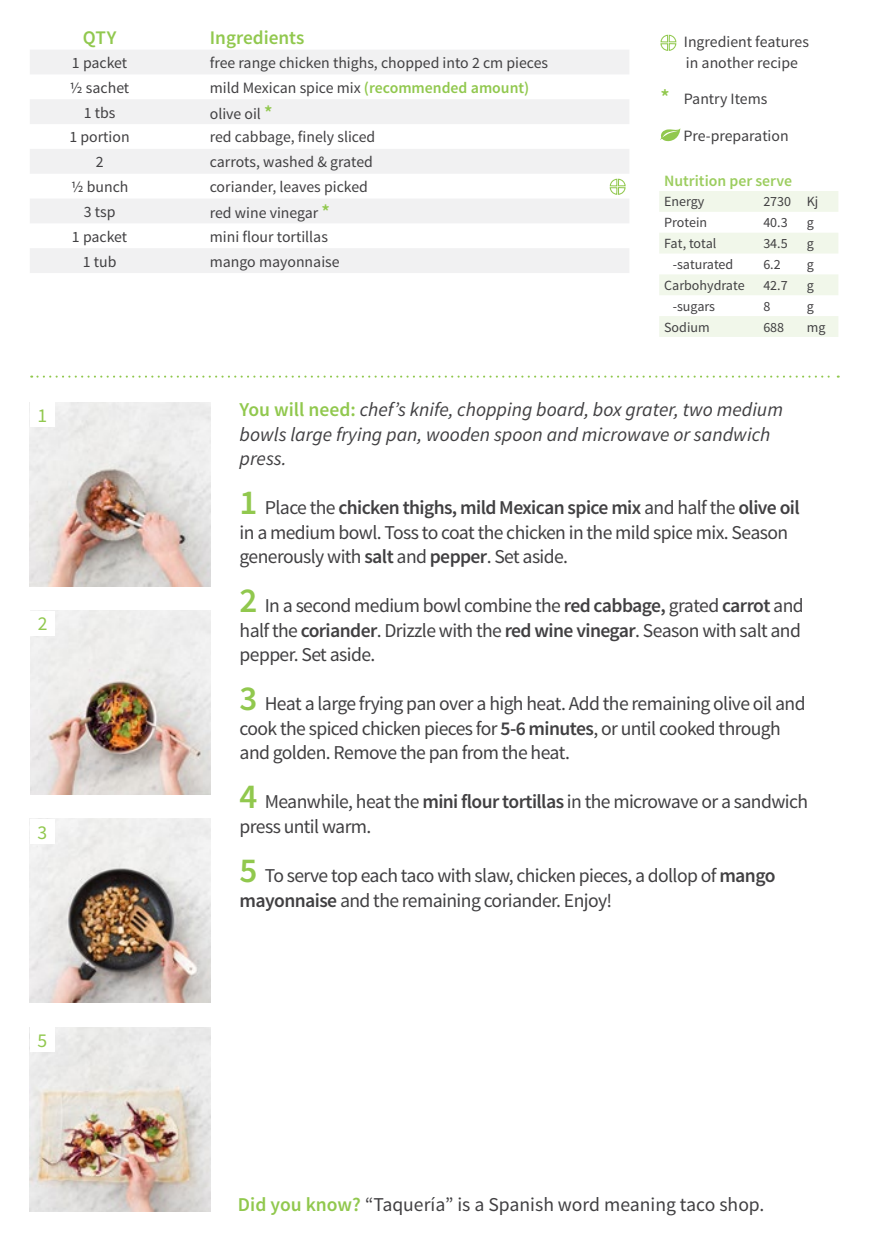
<style>
.page{position:relative;width:869px;height:1241px;background:#fff}
.page>*{position:absolute;margin:0;border:0;box-sizing:border-box;transform-origin:0 0}
.t1{font:19.6px/24.5px "Source Sans Pro";letter-spacing:-.03em;color:#414042}
.t2{font:italic 19.6px/24.5px "Source Sans Pro";color:#414042}
.t3{font:19.6px "Source Sans Pro";color:#414042}
.t4{font:19.6px "Source Sans Pro";color:#91c84e}
.t5{font:600 19.25px "Source Sans Pro";color:#91c84e}
.t6{font:15.75px/21px "Source Sans Pro";color:#414042}
.t7{font:600 15.75px "Source Sans Pro";color:#9ccd5f}
.t8{font:14px "Source Sans Pro";color:#414042}
.s1{font-weight:600;color:#91c84e}
.s2{font-weight:600;font-size:19.25px;color:#91c84e}
.s3{font-weight:600;font-size:21px;color:#91c84e}
.s4{font-weight:600;font-style:normal;color:#91c84e}
.s5{font-weight:600;font-size:35px;color:#91c84e}
.s6{font-weight:600}
</style>
<div class="page">
<svg style="left:660px;top:34px;width:16px;height:17px"></svg>
<svg style="left:31px;top:375px;width:807px;height:2px"></svg>
<svg style="left:660px;top:128px;width:20px;height:13px"></svg>
<img style="left:30px;top:610px;width:180px;height:184px">
<img style="left:30px;top:402px;width:180px;height:184px">
<svg style="left:30px;top:50px;width:599px;height:223px;fill:#f1f1f2"></svg>
<div style="left:30px;top:610px;width:25px;height:25px;background:#fff"></div>
<div style="left:30px;top:402px;width:25px;height:25px;background:#fff"></div>
<img style="left:30px;top:818px;width:180px;height:184px">
<img style="left:30px;top:1027px;width:180px;height:183px">
<div style="left:30px;top:818px;width:25px;height:25px;background:#fff"></div>
<div style="left:30px;top:1027px;width:25px;height:24px;background:#fff"></div>
<svg style="left:609px;top:178px;width:17px;height:17px"></svg>
<svg style="left:659px;top:191px;width:179px;height:146px"></svg>
<p class="t5" style="left:83px;top:26px;width:35px">QTY</p>
<p class="t5" style="left:210px;top:26px;width:96px">Ingredients</p>
<p class="t6" style="left:72px;top:52px;width:57px">1 packet</p>
<p class="t6" style="left:210px;top:52px;width:340px">free range chicken thighs, chopped into 2 cm pieces</p>
<p class="t6" style="left:70px;top:77px;width:61px">½ sachet</p>
<p class="t6" style="left:210px;top:77px;width:321px">mild Mexican spice mix <span class="s1">(recommended amount)</span></p>
<p class="t6" style="left:84px;top:102px;width:33px">1 tbs</p>
<p class="t6" style="left:210px;top:103px;width:64px">olive oil <span class="s2">*</span></p>
<p class="t6" style="left:69px;top:127px;width:62px">1 portion</p>
<p class="t6" style="left:210px;top:127px;width:167px">red cabbage, finely sliced</p>
<p class="t6" style="left:96px;top:152px;width:9px">2</p>
<p class="t6" style="left:210px;top:152px;width:165px">carrots, washed &amp; grated</p>
<p class="t6" style="left:71px;top:176px;width:59px">1/2 bunch</p>
<p class="t6" style="left:210px;top:176px;width:160px">coriander, leaves picked</p>
<p class="t6" style="left:84px;top:201px;width:33px">3 tsp</p>
<p class="t6" style="left:210px;top:203px;width:122px">red wine vinegar <span class="s2">*</span></p>
<p class="t6" style="left:72px;top:226px;width:57px">1 packet</p>
<p class="t6" style="left:210px;top:226px;width:120px">mini flour tortillas</p>
<p class="t6" style="left:83px;top:251px;width:35px">1 tub</p>
<p class="t6" style="left:210px;top:251px;width:131px">mango mayonnaise</p>
<p class="t6" style="left:683px;top:31px;width:126px">Ingredient features in another recipe</p>
<p class="t6" style="left:660px;top:89px;width:108px"><span class="s3">*</span> Pantry Items</p>
<p class="t6" style="left:683px;top:126px;width:107px">Pre-preparation</p>
<p class="t7" style="left:663px;top:171px;width:129px">Nutrition per serve</p>
<p class="t8" style="left:663px;top:193px;width:42px">Energy</p>
<p class="t8" style="left:763px;top:193px;width:57px">2730 Kj</p>
<p class="t8" style="left:663px;top:214px;width:45px">Protein</p>
<p class="t8" style="left:763px;top:214px;width:26px">40.3</p>
<p class="t8" style="left:806px;top:214px;width:9px">g</p>
<p class="t8" style="left:663px;top:235px;width:54px">Fat, total</p>
<p class="t8" style="left:763px;top:235px;width:26px">34.5</p>
<p class="t8" style="left:806px;top:235px;width:9px">g</p>
<p class="t8" style="left:672px;top:256px;width:62px">-saturated</p>
<p class="t8" style="left:763px;top:256px;width:19px">6.2</p>
<p class="t8" style="left:806px;top:256px;width:9px">g</p>
<p class="t8" style="left:663px;top:276px;width:82px">Carbohydrate</p>
<p class="t8" style="left:763px;top:276px;width:26px">42.7</p>
<p class="t8" style="left:806px;top:276px;width:9px">g</p>
<p class="t8" style="left:672px;top:297px;width:44px">-sugars</p>
<p class="t8" style="left:763px;top:297px;width:8px">8</p>
<p class="t8" style="left:806px;top:297px;width:9px">g</p>
<p class="t8" style="left:663px;top:318px;width:47px">Sodium</p>
<p class="t8" style="left:763px;top:318px;width:22px">688</p>
<p class="t8" style="left:806px;top:318px;width:20px">mg</p>
<p class="t4" style="left:37px;top:403px;width:11px">1</p>
<p class="t4" style="left:38px;top:611px;width:11px">2</p>
<p class="t4" style="left:37px;top:819px;width:11px">3</p>
<p class="t2" style="left:239px;top:397px;width:544px"><span class="s4">You will need:</span> chef’s knife, chopping board, box grater, two medium bowls large frying pan, wooden spoon and microwave or sandwich press.</p>
<p class="t1" style="left:239px;top:495px;width:561px"><span class="s5">1</span> Place the <span class="s6">chicken thighs, mild Mexican spice mix</span> and half the <span class="s6">olive oil </span>in a medium bowl. Toss to coat the chicken in the mild spice mix. Season generously with <span class="s6">salt</span> and <span class="s6">pepper</span>. Set aside.</p>
<p class="t1" style="left:239px;top:593px;width:565px"><span class="s5">2</span> In a second medium bowl combine the <span class="s6">red cabbage,</span> grated <span class="s6">carrot</span> and half the <span class="s6">coriander</span>. Drizzle with the <span class="s6">red wine vinegar</span>. Season with salt and pepper. Set aside.</p>
<p class="t1" style="left:239px;top:691px;width:567px"><span class="s5">3</span> Heat a large frying pan over a high heat. Add the remaining olive oil and cook the spiced chicken pieces for <span class="s6">5-6 minutes</span>, or until cooked through and golden. Remove the pan from the heat.</p>
<p class="t1" style="left:239px;top:789px;width:569px"><span class="s5">4</span> Meanwhile, heat the <span class="s6">mini flour tortillas</span> in the microwave or a sandwich press until warm.</p>
<p class="t1" style="left:239px;top:863px;width:537px"><span class="s5">5</span> To serve top each taco with slaw, chicken pieces, a dollop of <span class="s6">mango mayonnaise</span> and the remaining coriander. Enjoy!</p>
<p class="t4" style="left:37px;top:1028px;width:11px">5</p>
<p class="t3" style="left:238px;top:1192px;width:528px"><span class="s1">Did you know?</span> “Taquería” is a Spanish word meaning taco shop.</p>
</div>
